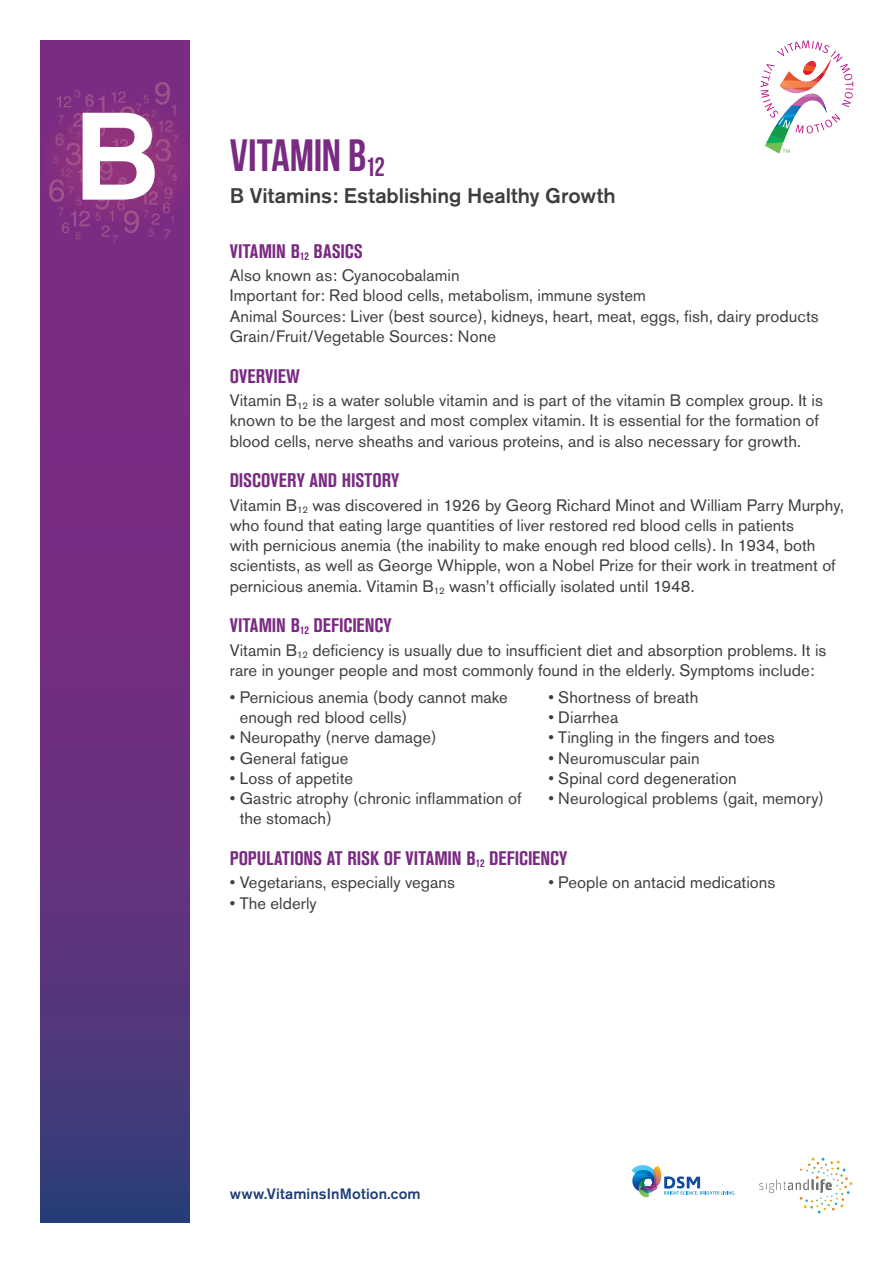
<style>
.page{position:relative;width:894px;height:1263px;background:#fff}
.page>*{position:absolute;margin:0;border:0;box-sizing:border-box;transform-origin:0 0}
.a_head{font:45px "Bebas Neue";letter-spacing:-.005em;color:#792b82}
.b_head{font:500 21px "Akzidenz Grotesk BE";color:#3e3e3f}
.c_head{font:700 condensed 19.5px "Akzidenz Grotesk BE";color:#792b82}
.text{font:16.5px/20.2px "Akzidenz Grotesk BE";letter-spacing:.005em;color:#3e3e3f}
._2_column_bullets{font:16.5px/20.2px "Akzidenz Grotesk BE";letter-spacing:.005em;color:#3e3e3f}
.text_before_bullets{font:16.5px/20.2px "Akzidenz Grotesk BE";letter-spacing:.005em;color:#3e3e3f}
.text-2{font:500 15px "Akzidenz Grotesk BE";letter-spacing:.01em;color:#203e77}
</style>
<div class="page">
<svg style="left:40px;top:364px;width:149px;height:858px;background:#62317e"></svg>
<div style="left:40px;top:40px;width:149px;height:324px;background:#7a2b82"></div>
<svg style="left:49px;top:82px;width:131px;height:161px"></svg>
<svg style="left:759px;top:1157px;width:93px;height:56px"></svg>
<svg style="left:631px;top:1165px;width:104px;height:33px"></svg>
<svg style="left:760px;top:41px;width:93px;height:113px"></svg>
<p class="a_head" style="left:230px;top:133px;width:157px">VITAMIN B<sub>12</sub></p>
<p class="b_head" style="left:230px;top:182px;width:387px">B Vitamins: Establishing Healthy Growth</p>
<p class="c_head" style="left:230px;top:240px;width:135px">VITAMIN B<sub>12</sub> BASICS</p>
<p class="text" style="left:230px;top:265px;width:590px">Also known as: Cyanocobalamin<br>Important for: Red blood cells, metabolism, immune system<br>Animal Sources: Liver (best source), kidneys, heart, meat, eggs, fish, dairy products Grain/Fruit/Vegetable Sources: None</p>
<p class="c_head" style="left:230px;top:364px;width:72px">OVERVIEW</p>
<p class="text" style="left:230px;top:390px;width:594px">Vitamin B<sub>12</sub> is a water soluble vitamin and is part of the vitamin B complex group. It is known to be the largest and most complex vitamin. It is essential for the formation of blood cells, nerve sheaths and various proteins, and is also necessary for growth.</p>
<p class="c_head" style="left:230px;top:469px;width:171px">DISCOVERY AND HISTORY</p>
<p class="text" style="left:230px;top:494px;width:615px">Vitamin B<sub>12</sub> was discovered in 1926 by Georg Richard Minot and William Parry Murphy, who found that eating large quantities of liver restored red blood cells in patients<br>with pernicious anemia (the inability to make enough red blood cells). In 1934, both scientists, as well as George Whipple, won a Nobel Prize for their work in treatment of pernicious anemia. Vitamin B<sub>12</sub> wasn’t officially isolated until 1948.</p>
<p class="c_head" style="left:230px;top:614px;width:163px">VITAMIN B<sub>12</sub> DEFICIENCY</p>
<p class="text_before_bullets" style="left:230px;top:639px;width:598px">Vitamin B<sub>12</sub> deficiency is usually due to insufficient diet and absorption problems. It is rare in younger people and most commonly found in the elderly. Symptoms include:</p>
<p class="_2_column_bullets" style="left:239px;top:687px;width:269px;text-indent:-10px">• Pernicious anemia (body cannot make enough red blood cells)</p>
<p class="_2_column_bullets" style="left:230px;top:727px;width:208px">• Neuropathy (nerve damage)</p>
<p class="_2_column_bullets" style="left:230px;top:747px;width:120px">• General fatigue</p>
<p class="_2_column_bullets" style="left:230px;top:768px;width:125px">• Loss of appetite</p>
<p class="_2_column_bullets" style="left:239px;top:788px;width:283px;text-indent:-10px">• Gastric atrophy (chronic inflammation of the stomach)</p>
<p class="_2_column_bullets" style="left:548px;top:687px;width:151px">• Shortness of breath</p>
<p class="_2_column_bullets" style="left:548px;top:707px;width:71px">• Diarrhea</p>
<p class="_2_column_bullets" style="left:548px;top:727px;width:228px">• Tingling in the fingers and toes</p>
<p class="_2_column_bullets" style="left:548px;top:747px;width:153px">• Neuromuscular pain</p>
<p class="_2_column_bullets" style="left:548px;top:768px;width:190px">• Spinal cord degeneration</p>
<p class="_2_column_bullets" style="left:548px;top:788px;width:277px">• Neurological problems (gait, memory)</p>
<p class="c_head" style="left:230px;top:847px;width:339px">POPULATIONS AT RISK OF VITAMIN B<sub>12</sub> DEFICIENCY</p>
<p class="_2_column_bullets" style="left:230px;top:872px;width:227px">• Vegetarians, especially vegans</p>
<p class="_2_column_bullets" style="left:230px;top:892px;width:88px">• The elderly</p>
<p class="_2_column_bullets" style="left:548px;top:872px;width:228px">• People on antacid medications</p>
<p class="text-2" style="left:230px;top:1184px;width:192px">www.VitaminsInMotion.com</p>
</div>
